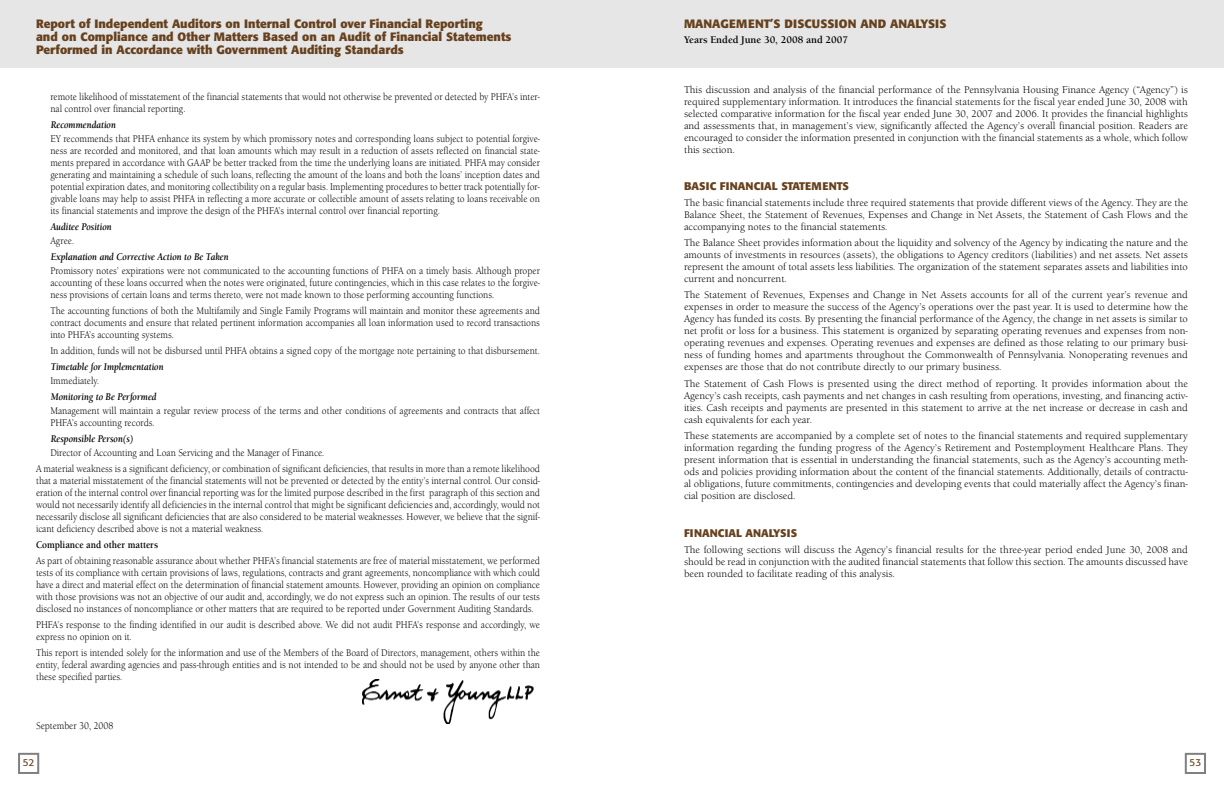
<style>
.page{position:relative;width:1224px;height:792px;background:#fff}
.page>*{position:absolute;margin:0;border:0;box-sizing:border-box;transform-origin:0 0}
.t1{font:700 12px/13px "Formata";color:#67411e}
.t2{font:700 12px "Formata";letter-spacing:.02em;color:#67411e}
.t3{font:700 11px "Formata";color:#67411e}
.t4{font:10px/12px "Berkeley Old ITC";color:#000;scale:.9 1}
.t5{font:10px/12px "Berkeley Old ITC";color:#000;text-align:justify}
.t6{font:italic 700 10px/14px "Berkeley Old ITC";color:#000;scale:.9 1}
.t7{font:700 10px "Berkeley Old ITC";color:#000}
.t8{font:10px "Formata";color:#67411e}
.s1{font-weight:700;font-style:italic}
.s2{font-weight:400;font-style:normal}
.s3{font-weight:700}
</style>
<div class="page">
<img style="left:362px;top:680px;width:172px;height:44px">
<div style="left:0;top:0;width:612px;height:68px;background:#e6e6e6"></div>
<div style="left:612px;top:0;width:612px;height:67px;background:#e6e6e6"></div>
<div style="left:18px;top:753px;width:21px;height:21px;border:2px solid #808080"></div>
<div style="left:1185px;top:753px;width:21px;height:21px;border:2px solid #808080"></div>
<p class="t1" style="left:36px;top:18px;width:477px">Report of Independent Auditors on Internal Control over Financial Reporting<br>and on Compliance and Other Matters Based on an Audit of Financial Statements<br>Performed in Accordance with Government Auditing Standards</p>
<p class="t2" style="left:684px;top:18px;width:264px">MANAGEMENT’S DISCUSSION AND ANALYSIS</p>
<p class="t7" style="left:684px;top:36px;width:166px">Years Ended June 30, 2008 and 2007</p>
<p class="t4" style="left:50px;top:92px;width:546px">remote likelihood of misstatement of the financial statements that would not otherwise be prevented or detected by PHFA’s inter&shy;nal control over financial reporting.</p>
<p class="t4" style="left:50px;top:119px;width:546px;line-height:14px"><span class="s1">Recommendation<br></span>EY recommends that PHFA enhance its system by which promissory notes and corresponding loans subject to potential forgive-</p>
<p class="t4" style="left:50px;top:146px;width:546px;text-align:justify">ness are recorded and monitored, and that loan amounts which may result in a reduction of assets reflected on financial state&shy;ments prepared in accordance with GAAP be better tracked from the time the underlying loans are initiated. PHFA may consider generating and maintaining a schedule of such loans, reflecting the amount of the loans and both the loans’ inception dates and potential expiration dates, and monitoring collectibility on a regular basis. Implementing procedures to better track potentially for&shy;givable loans may help to assist PHFA in reflecting a more accurate or collectible amount of assets relating to loans receivable on its financial statements and improve the design of the PHFA’s internal control over financial reporting.</p>
<p class="t6" style="left:50px;top:221px;width:69px">Auditee Position<br><span class="s2">Agree.</span></p>
<p class="t4" style="left:50px;top:251px;width:546px;line-height:14px"><span class="s1">Explanation and Corrective Action to Be Taken<br></span>Promissory notes’ expirations were not communicated to the accounting functions of PHFA on a timely basis. Although proper</p>
<p class="t4" style="left:50px;top:278px;width:546px">accounting of these loans occurred when the notes were originated, future contingencies, which in this case relates to the forgive&shy;ness provisions of certain loans and terms thereto, were not made known to those performing accounting functions.</p>
<p class="t4" style="left:50px;top:306px;width:546px;text-align:justify">The accounting functions of both the Multifamily and Single Family Programs will maintain and monitor these agreements and contract documents and ensure that related pertinent information accompanies all loan information used to record transactions into PHFA’s accounting systems.</p>
<p class="t4" style="left:50px;top:344px;width:545px;line-height:16px">In addition, funds will not be disbursed until PHFA obtains a signed copy of the mortgage note pertaining to that disbursement.<br><span class="s1">Timetable for Implementation</span></p>
<p class="t6" style="left:50px;top:374px;width:119px;line-height:16px"><span class="s2">Immediately.<br></span>Monitoring to Be Performed</p>
<p class="t4" style="left:50px;top:406px;width:546px">Management will maintain a regular review process of the terms and other conditions of agreements and contracts that affect<br>PHFA’s accounting records.</p>
<p class="t4" style="left:50px;top:433px;width:306px;line-height:14px"><span class="s1">Responsible Person(s)<br></span>Director of Accounting and Loan Servicing and the Manager of Finance.</p>
<p class="t4" style="left:36px;top:464px;width:562px;text-align:justify">A material weakness is a significant deficiency, or combination of significant deficiencies, that results in more than a remote likelihood that a material misstatement of the financial statements will not be prevented or detected by the entity’s internal control. Our consid&shy;eration of the internal control over financial reporting was for the limited purpose described in the first paragraph of this section and would not necessarily identify all deficiencies in the internal control that might be significant deficiencies and, accordingly, would not necessarily disclose all significant deficiencies that are also considered to be material weaknesses. However, we believe that the signif&shy;icant deficiency described above is not a material weakness.</p>
<p class="t4" style="left:36px;top:538px;width:562px;line-height:16px"><span class="s3">Compliance and other matters<br></span>As part of obtaining reasonable assurance about whether PHFA’s financial statements are free of material misstatement, we performed</p>
<p class="t4" style="left:36px;top:568px;width:562px;text-align:justify">tests of its compliance with certain provisions of laws, regulations, contracts and grant agreements, noncompliance with which could have a direct and material effect on the determination of financial statement amounts. However, providing an opinion on compliance with those provisions was not an objective of our audit and, accordingly, we do not express such an opinion. The results of our tests disclosed no instances of noncompliance or other matters that are required to be reported under Government Auditing Standards.</p>
<p class="t4" style="left:36px;top:620px;width:562px">PHFA’s response to the finding identified in our audit is described above. We did not audit PHFA’s response and accordingly, we express no opinion on it.</p>
<p class="t4" style="left:36px;top:648px;width:562px;text-align:justify">This report is intended solely for the information and use of the Members of the Board of Directors, management, others within the entity, federal awarding agencies and pass-through entities and is not intended to be and should not be used by anyone other than these specified parties.</p>
<p class="t4" style="left:36px;top:720px;width:87px">September 30, 2008</p>
<p class="t5" style="left:684px;top:85px;width:505px">This discussion and analysis of the financial performance of the Pennsylvania Housing Finance Agency (“Agency”) is required supplementary information. It introduces the financial statements for the fiscal year ended June 30, 2008 with selected comparative information for the fiscal year ended June 30, 2007 and 2006. It provides the financial highlights and assessments that, in management’s view, significantly affected the Agency’s overall financial position. Readers are encouraged to consider the information presented in conjunction with the financial statements as a whole, which follow this section.</p>
<p class="t3" style="left:684px;top:182px;width:166px">BASIC FINANCIAL STATEMENTS</p>
<p class="t5" style="left:684px;top:198px;width:505px">The basic financial statements include three required statements that provide different views of the Agency. They are the Balance Sheet, the Statement of Revenues, Expenses and Change in Net Assets, the Statement of Cash Flows and the accompanying notes to the financial statements.</p>
<p class="t5" style="left:684px;top:238px;width:505px">The Balance Sheet provides information about the liquidity and solvency of the Agency by indicating the nature and the amounts of investments in resources (assets), the obligations to Agency creditors (liabilities) and net assets. Net assets represent the amount of total assets less liabilities. The organization of the statement separates assets and liabilities into current and noncurrent.</p>
<p class="t5" style="left:684px;top:290px;width:506px">The Statement of Revenues, Expenses and Change in Net Assets accounts for all of the current year’s revenue and expenses in order to measure the success of the Agency’s operations over the past year. It is used to determine how the Agency has funded its costs. By presenting the financial performance of the Agency, the change in net assets is similar to net profit or loss for a business. This statement is organized by separating operating revenues and expenses from non&shy;operating revenues and expenses. Operating revenues and expenses are defined as those relating to our primary busi&shy;ness of funding homes and apartments throughout the Commonwealth of Pennsylvania. Nonoperating revenues and expenses are those that do not contribute directly to our primary business.</p>
<p class="t5" style="left:684px;top:378px;width:506px">The Statement of Cash Flows is presented using the direct method of reporting. It provides information about the Agency’s cash receipts, cash payments and net changes in cash resulting from operations, investing, and financing activ&shy;ities. Cash receipts and payments are presented in this statement to arrive at the net increase or decrease in cash and cash equivalents for each year.</p>
<p class="t5" style="left:684px;top:431px;width:506px">These statements are accompanied by a complete set of notes to the financial statements and required supplementary information regarding the funding progress of the Agency’s Retirement and Postemployment Healthcare Plans. They present information that is essential in understanding the financial statements, such as the Agency’s accounting meth&shy;ods and policies providing information about the content of the financial statements. Additionally, details of contractu&shy;al obligations, future commitments, contingencies and developing events that could materially affect the Agency’s finan&shy;cial position are disclosed.</p>
<p class="t3" style="left:684px;top:528px;width:115px">FINANCIAL ANALYSIS</p>
<p class="t5" style="left:684px;top:545px;width:505px">The following sections will discuss the Agency’s financial results for the three-year period ended June 30, 2008 and should be read in conjunction with the audited financial statements that follow this section. The amounts discussed have been rounded to facilitate reading of this analysis.</p>
<p class="t8" style="left:23px;top:758px;width:13px">52</p>
<p class="t8" style="left:1190px;top:758px;width:13px">53</p>
</div>
